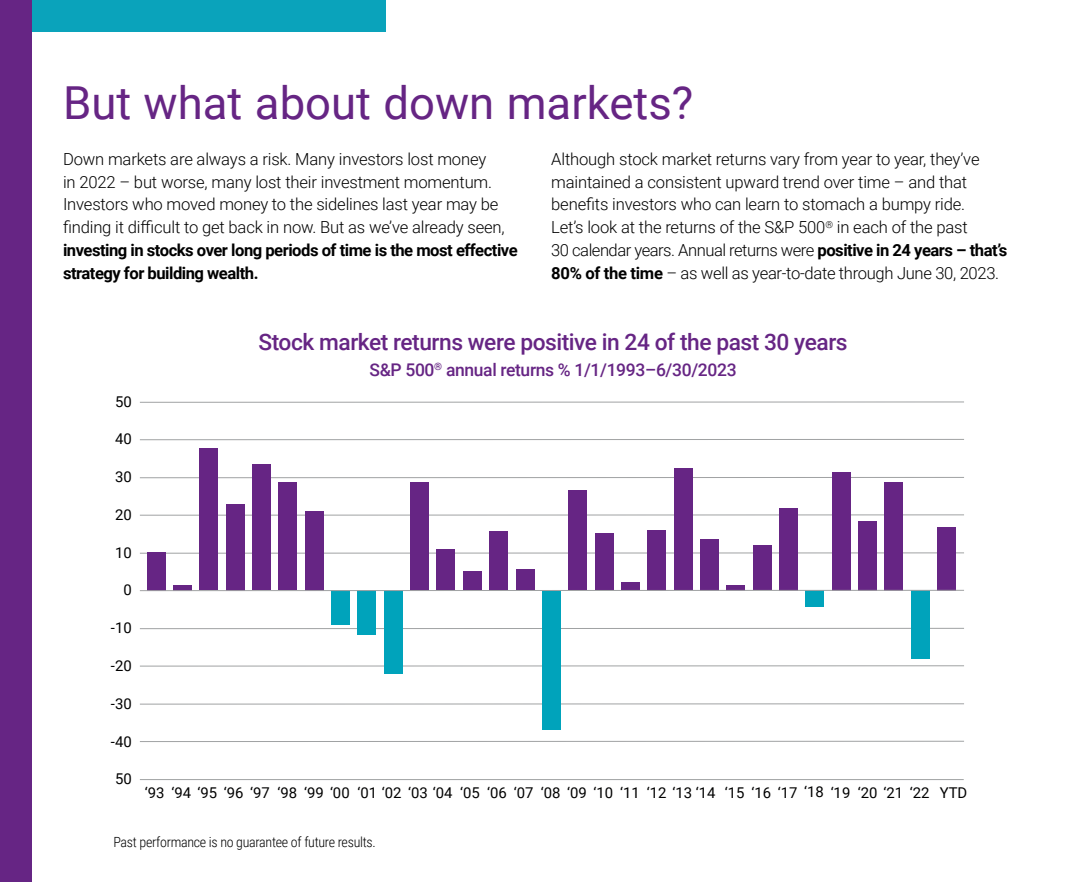
<style>
.page{position:relative;width:1071px;height:882px;background:#fff}
.page>*{position:absolute;margin:0;border:0;box-sizing:border-box;transform-origin:0 0}
.t1{font:45.5px "Roboto";color:#662584}
.t2{font:500 22.75px "Roboto";letter-spacing:-.02em;color:#662584}
.t3{font:500 17.5px "Roboto";letter-spacing:-.02em;color:#662584}
.t4{font:300 16.62px/22.8px "Roboto";letter-spacing:-.01em;color:#000}
.t5{font:700 16.62px/22.8px "Roboto";letter-spacing:-.03em;color:#000}
.t6{font:14.88px "Roboto";color:#000}
.t7{font:300 14px "Roboto Condensed";letter-spacing:-.02em;color:#000}
.s1{font-weight:700}
</style>
<div class="page">
<hr style="left:140px;top:779px;width:824px;height:1px;background:#a0a2a3">
<hr style="left:140px;top:741px;width:824px;height:1px;background:#a0a2a3">
<hr style="left:140px;top:703px;width:824px;height:2px;background:#a0a2a3">
<hr style="left:140px;top:665px;width:824px;height:2px;background:#a0a2a3">
<hr style="left:140px;top:628px;width:824px;height:1px;background:#a0a2a3">
<hr style="left:140px;top:552px;width:824px;height:2px;background:#a0a2a3">
<hr style="left:140px;top:514px;width:824px;height:2px;background:#a0a2a3">
<hr style="left:140px;top:477px;width:824px;height:1px;background:#a0a2a3">
<hr style="left:140px;top:439px;width:824px;height:1px;background:#a0a2a3">
<hr style="left:140px;top:402px;width:824px;height:1px;background:#a0a2a3">
<div style="left:147px;top:552px;width:18px;height:38px;background:#662584"></div>
<div style="left:173px;top:585px;width:19px;height:5px;background:#662584"></div>
<div style="left:200px;top:448px;width:18px;height:142px;background:#662584"></div>
<div style="left:226px;top:504px;width:18px;height:86px;background:#662584"></div>
<div style="left:252px;top:464px;width:19px;height:126px;background:#662584"></div>
<div style="left:279px;top:483px;width:18px;height:107px;background:#662584"></div>
<div style="left:305px;top:511px;width:18px;height:79px;background:#662584"></div>
<div style="left:411px;top:482px;width:18px;height:108px;background:#662584"></div>
<div style="left:437px;top:549px;width:18px;height:41px;background:#662584"></div>
<div style="left:463px;top:572px;width:18px;height:18px;background:#662584"></div>
<div style="left:490px;top:531px;width:18px;height:59px;background:#662584"></div>
<div style="left:516px;top:569px;width:18px;height:21px;background:#662584"></div>
<div style="left:569px;top:490px;width:18px;height:100px;background:#662584"></div>
<div style="left:595px;top:534px;width:18px;height:56px;background:#662584"></div>
<div style="left:621px;top:582px;width:19px;height:8px;background:#662584"></div>
<div style="left:648px;top:530px;width:18px;height:60px;background:#662584"></div>
<div style="left:674px;top:468px;width:18px;height:122px;background:#662584"></div>
<div style="left:700px;top:539px;width:19px;height:51px;background:#662584"></div>
<div style="left:727px;top:585px;width:18px;height:5px;background:#662584"></div>
<div style="left:753px;top:546px;width:18px;height:44px;background:#662584"></div>
<div style="left:779px;top:508px;width:19px;height:82px;background:#662584"></div>
<div style="left:832px;top:472px;width:18px;height:118px;background:#662584"></div>
<div style="left:859px;top:521px;width:18px;height:69px;background:#662584"></div>
<div style="left:885px;top:482px;width:18px;height:108px;background:#662584"></div>
<div style="left:938px;top:527px;width:18px;height:63px;background:#662584"></div>
<div style="left:331px;top:590px;width:19px;height:35px;background:#00a3bb"></div>
<div style="left:358px;top:590px;width:18px;height:45px;background:#00a3bb"></div>
<div style="left:384px;top:590px;width:18px;height:84px;background:#00a3bb"></div>
<div style="left:542px;top:590px;width:18px;height:140px;background:#00a3bb"></div>
<div style="left:806px;top:590px;width:18px;height:17px;background:#00a3bb"></div>
<div style="left:911px;top:590px;width:18px;height:69px;background:#00a3bb"></div>
<hr style="left:140px;top:590px;width:824px;height:1px;background:#a0a2a3">
<div style="left:0;top:0;width:386px;height:32px;background:#0aa3bb"></div>
<div style="left:0;top:0;width:32px;height:882px;background:#662584"></div>
<h1 class="t1" style="left:63px;top:70px;width:632px">But what about down markets?</h1>
<p class="t4" style="left:63px;top:147px;width:443px">Down markets are always a risk. Many investors lost money<br>in 2022 – but worse, many lost their investment momentum.<br>Investors who moved money to the sidelines last year may be finding it difficult to get back in now. But as we’ve already seen,</p>
<p class="t5" style="left:63px;top:238px;width:456px">investing in stocks over long periods of time is the most effective strategy for building wealth.</p>
<p class="t4" style="left:551px;top:147px;width:458px">Although stock market returns vary from year to year, they’ve maintained a consistent upward trend over time – and that benefits investors who can learn to stomach a bumpy ride.<br>Let’s look at the returns of the S&amp;P 500<sup>®</sup> in each of the past<br>30 calendar years. Annual returns were <span class="s1">positive in 24 years – that’s 80% of the time</span> – as well as year-to-date through June 30, 2023.</p>
<p class="t6" style="left:115px;top:391px;width:18px">50</p>
<p class="t6" style="left:115px;top:429px;width:18px">40</p>
<p class="t6" style="left:115px;top:467px;width:18px">30</p>
<p class="t6" style="left:115px;top:504px;width:18px">20</p>
<p class="t6" style="left:115px;top:542px;width:18px">10</p>
<p class="t6" style="left:123px;top:579px;width:10px">0</p>
<p class="t6" style="left:111px;top:617px;width:22px">-10</p>
<p class="t6" style="left:111px;top:656px;width:22px">-20</p>
<p class="t6" style="left:111px;top:693px;width:22px">-30</p>
<p class="t6" style="left:111px;top:731px;width:22px">-40</p>
<p class="t6" style="left:115px;top:768px;width:18px">50</p>
<h2 class="t2" style="left:259px;top:326px;width:591px">Stock market returns were positive in 24 of the past 30 years</h2>
<p class="t3" style="left:370px;top:358px;width:369px">S&amp;P 500<sup>®</sup> annual returns % 1/1/1993–6/30/2023</p>
<p class="t6" style="left:145px;top:782px;width:824px">‘93 ‘94 ‘95 ‘96 ‘97 ‘98 ‘99 ‘00 ‘01 ‘02 ‘03 ‘04 ‘05 ‘06 ‘07 ‘08 ‘09 ‘10 ‘11 ‘12 ‘13 ‘14 ‘15 ‘16 ‘17 ‘18 ‘19 ‘20 ‘21 ‘22 YTD</p>
<p class="t7" style="left:113px;top:832px;width:264px">Past performance is no guarantee of future results.</p>
</div>
